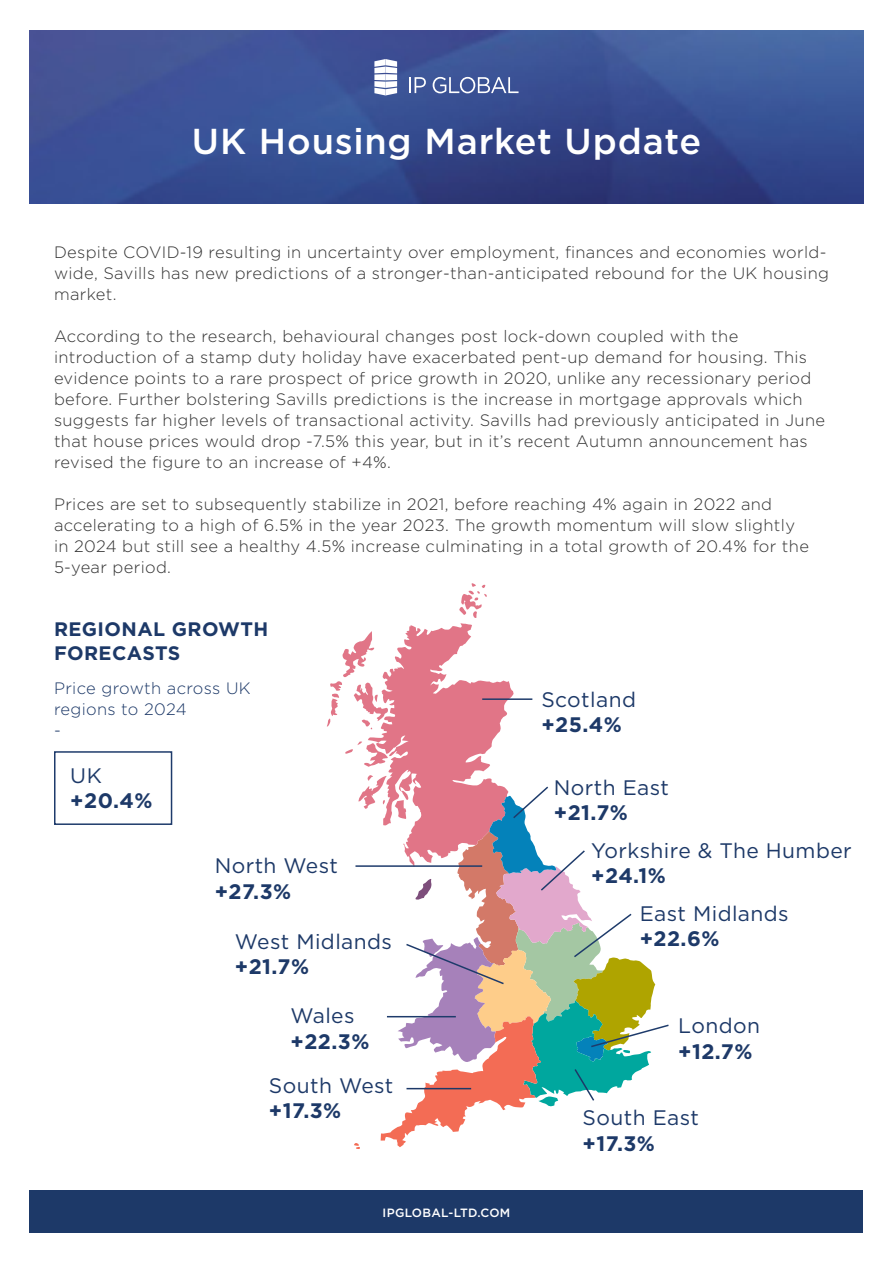
<style>
.page{position:relative;width:893px;height:1263px;background:#fff}
.page>*{position:absolute;margin:0;border:0;box-sizing:border-box;transform-origin:0 0}
.t1{font:500 36px "Gotham";letter-spacing:.025em;color:#fff}
.t2{font:21px "Gotham";letter-spacing:.02em;color:#1d3968}
.t3{font:700 21px "Gotham";letter-spacing:.02em;color:#1d3968}
.t4{font:700 19.5px/24px "Gotham";letter-spacing:.02em;color:#1d3968}
.t5{font:300 16.5px/21px "Gotham";letter-spacing:.02em;color:#323232}
.t6{font:300 16.5px/21px "Gotham";letter-spacing:.02em;color:#1d3968}
.t7{font:500 12px "Gotham";letter-spacing:.025em;color:#fff}
</style>
<div class="page">
<img style="left:30px;top:31px;width:833px;height:172px">
<div style="left:30px;top:1191px;width:833px;height:42px;background:#1d3968"></div>
<svg style="left:327px;top:583px;width:342px;height:566px"></svg>
<div style="left:54px;top:751px;width:118px;height:74px;border:2px solid #1e3b6b"></div>
<svg style="left:409px;top:77px;width:17px;height:16px"></svg>
<svg style="left:433px;top:77px;width:86px;height:16px"></svg>
<svg style="left:374px;top:81px;width:23px;height:14px"></svg>
<svg style="left:374px;top:59px;width:23px;height:14px"></svg>
<div style="left:385px;top:74px;width:12px;height:6px;background:#fff"></div>
<div style="left:374px;top:74px;width:11px;height:6px;background:#fff"></div>
<h1 class="t1" style="left:192px;top:118px;width:511px">UK Housing Market Update</h1>
<p class="t5" style="left:54px;top:241px;width:776px">Despite COVID-19 resulting in uncertainty over employment, finances and economies world&shy;wide, Savills has new predictions of a stronger-than-anticipated rebound for the UK housing market.</p>
<p class="t5" style="left:54px;top:325px;width:773px">According to the research, behavioural changes post lock-down coupled with the introduction of a stamp duty holiday have exacerbated pent-up demand for housing. This evidence points to a rare prospect of price growth in 2020, unlike any recessionary period before. Further bolstering Savills predictions is the increase in mortgage approvals which suggests far higher levels of transactional activity. Savills had previously anticipated in June that house prices would drop -7.5% this year, but in it’s recent Autumn announcement has revised the figure to an increase of +4%.</p>
<p class="t5" style="left:54px;top:493px;width:756px">Prices are set to subsequently stabilize in 2021, before reaching 4% again in 2022 and accelerating to a high of 6.5% in the year 2023. The growth momentum will slow slightly in 2024 but still see a healthy 4.5% increase culminating in a total growth of 20.4% for the 5-year period.</p>
<p class="t4" style="left:54px;top:617px;width:216px">REGIONAL GROWTH<br>FORECASTS</p>
<p class="t6" style="left:54px;top:677px;width:198px">Price growth across UK regions to 2024<br>-</p>
<p class="t2" style="left:70px;top:762px;width:33px">UK</p>
<p class="t3" style="left:70px;top:787px;width:84px">+20.4%</p>
<p class="t2" style="left:215px;top:852px;width:125px">North West</p>
<p class="t3" style="left:215px;top:877px;width:78px">+27.3%</p>
<p class="t2" style="left:541px;top:686px;width:96px">Scotland</p>
<p class="t3" style="left:541px;top:711px;width:82px">+25.4%</p>
<p class="t2" style="left:554px;top:774px;width:117px">North East</p>
<p class="t3" style="left:554px;top:798px;width:76px">+21.7%</p>
<p class="t2" style="left:591px;top:837px;width:262px">Yorkshire &amp; The Humber</p>
<p class="t3" style="left:591px;top:862px;width:76px">+24.1%</p>
<p class="t2" style="left:640px;top:900px;width:151px">East Midlands</p>
<p class="t2" style="left:235px;top:928px;width:159px">West Midlands</p>
<p class="t3" style="left:640px;top:925px;width:81px">+22.6%</p>
<p class="t3" style="left:235px;top:953px;width:76px">+21.7%</p>
<p class="t2" style="left:291px;top:1002px;width:66px">Wales</p>
<p class="t3" style="left:291px;top:1027px;width:80px">+22.3%</p>
<p class="t2" style="left:269px;top:1072px;width:126px">South West</p>
<p class="t3" style="left:269px;top:1096px;width:74px">+17.3%</p>
<p class="t7" style="left:383px;top:1205px;width:129px">IPGLOBAL-LTD.COM</p>
<p class="t2" style="left:678px;top:1012px;width:83px">London</p>
<p class="t3" style="left:678px;top:1037px;width:76px">+12.7%</p>
<p class="t2" style="left:583px;top:1104px;width:118px">South East</p>
<p class="t3" style="left:583px;top:1129px;width:74px">+17.3%</p>
</div>
